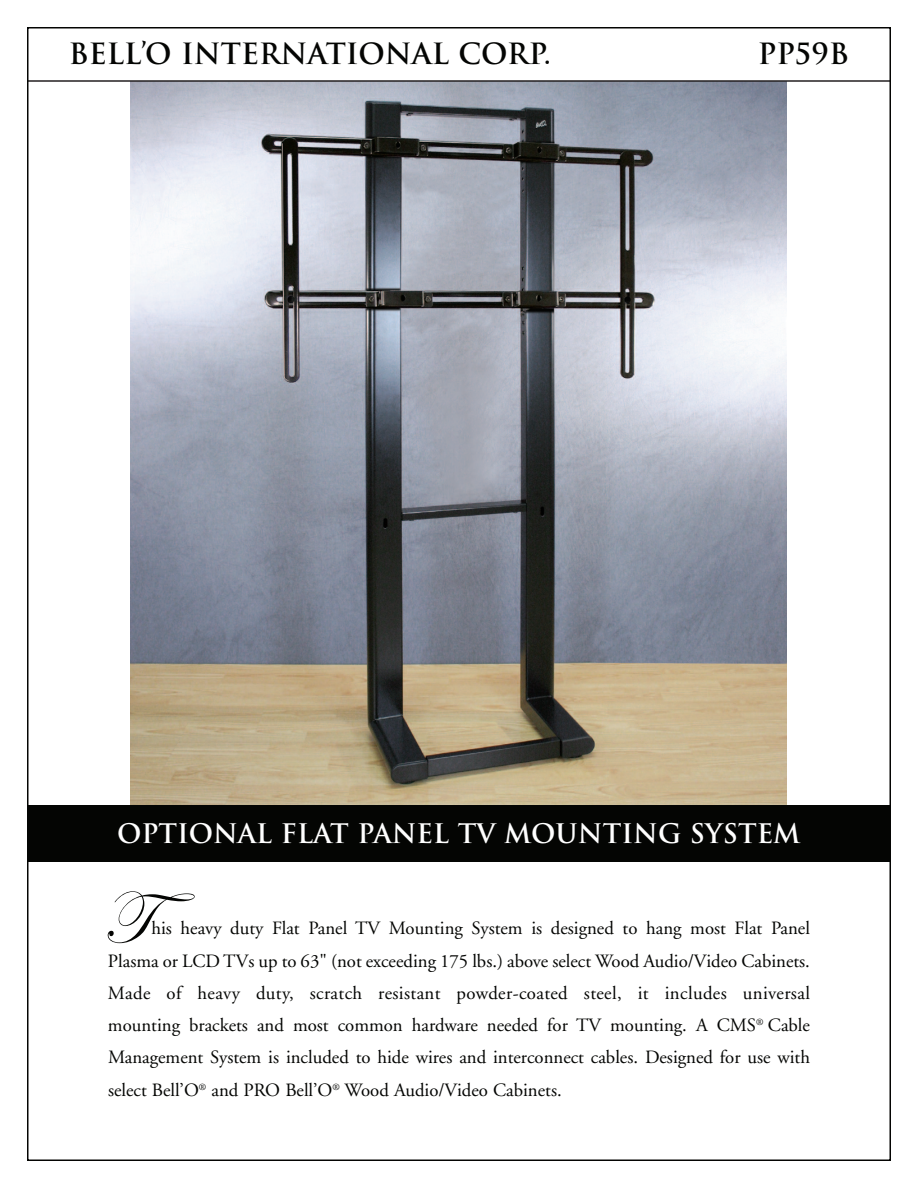
<style>
.page{position:relative;width:918px;height:1188px;background:#fff}
.page>*{position:absolute;margin:0;border:0;box-sizing:border-box;transform-origin:0 0}
.t1{font:75px "Edwardian Script ITC";color:#040503}
.t2{font:700 28.5px "Trajan";color:#040503}
.t3{font:700 26.25px "Trajan";color:#fff}
.t4{font:18.75px/32.2px "Adobe Garamond";color:#040503;text-align:justify}
</style>
<div class="page">
<img style="left:131px;top:82px;width:656px;height:723px">
<div style="left:27px;top:805px;width:864px;height:56px;background:#040503"></div>
<hr style="left:28px;top:80px;width:863px;height:2px;background:#231f20">
<h2 class="t2" style="left:69px;top:38px;width:484px">BELL’O INTERNATIONAL CORP.</h2>
<h2 class="t2" style="left:758px;top:38px;width:93px">PP59B</h2>
<h3 class="t3" style="left:117px;top:818px;width:685px">OPTIONAL FLAT PANEL TV MOUNTING SYSTEM</h3>
<h1 class="t1" style="left:102px;top:872px;width:94px">T</h1>
<p class="t4" style="left:108px;top:914px;width:704px;text-indent:43px">his heavy duty Flat Panel TV Mounting System is designed to hang most Flat Panel Plasma or LCD TVs up to 63" (not exceeding 175 lbs.) above select Wood Audio/Video Cabinets.<br>Made of heavy duty, scratch resistant powder-coated steel, it includes universal mounting brackets and most common hardware needed for TV mounting. A CMS<sup>®</sup> Cable Management System is included to hide wires and interconnect cables. Designed for use with select Bell’O<sup>®</sup> and PRO Bell’O<sup>®</sup> Wood Audio/Video Cabinets.</p>
</div>
